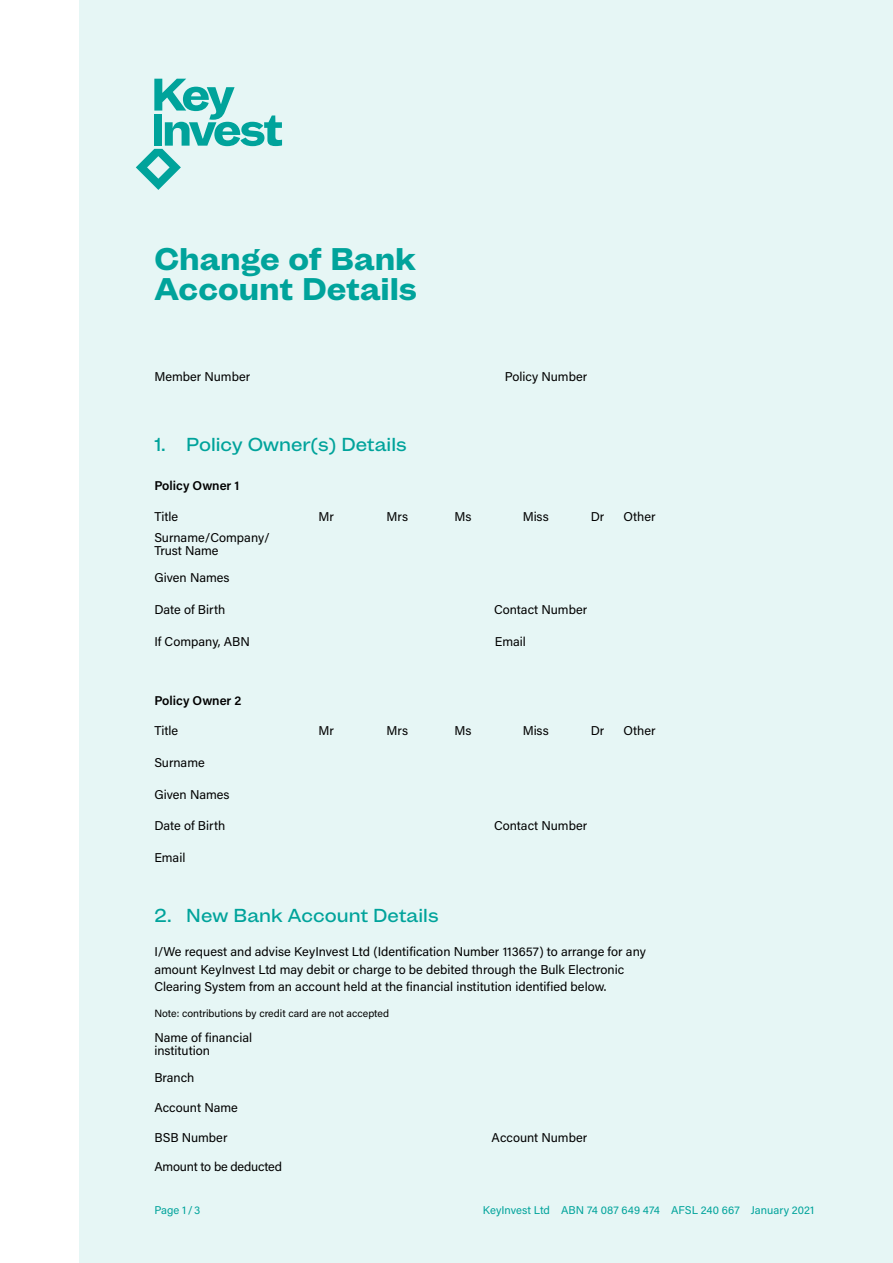
<style>
.page{position:relative;width:893px;height:1263px;background:#fff}
.page>*{position:absolute;margin:0;border:0;box-sizing:border-box;transform-origin:0 0}
.t1{font:800 30px/30px "Mint Grotesk V1.1";color:#00a39b}
.t2{font:500 18px "Mint Grotesk V1.1";color:#00a39b}
.t3{font:12.75px/12.8px "Acumin Pro";color:#000}
.t4{font:600 12.75px "Acumin Pro";color:#000}
.t5{font:12.75px "Acumin Pro";letter-spacing:-.02em;color:#000}
.t6{font:11.25px "Acumin Pro";color:#00a39b}
.t7{font:10.5px "Acumin Pro";color:#000}
</style>
<div class="page">
<div style="left:79px;top:0;width:814px;height:1263px;background:#e6f6f5"></div>
<svg style="left:136px;top:79px;width:146px;height:111px"></svg>
<h1 class="t1" style="left:154px;top:244px;width:264px">Change of Bank<br>Account Details</h1>
<p class="t3" style="left:154px;top:369px;width:97px">Member Number</p>
<p class="t3" style="left:505px;top:369px;width:84px">Policy Number</p>
<h2 class="t2" style="left:154px;top:434px;width:254px">1. Policy Owner(s) Details</h2>
<p class="t4" style="left:154px;top:477px;width:87px">Policy Owner 1</p>
<p class="t3" style="left:154px;top:509px;width:25px">Title</p>
<p class="t3" style="left:319px;top:509px;width:17px">Mr</p>
<p class="t3" style="left:387px;top:509px;width:23px">Mrs</p>
<p class="t3" style="left:455px;top:509px;width:18px">Ms</p>
<p class="t3" style="left:523px;top:509px;width:28px">Miss</p>
<p class="t3" style="left:591px;top:509px;width:15px">Dr</p>
<p class="t3" style="left:623px;top:509px;width:34px">Other</p>
<p class="t3" style="left:154px;top:531px;width:117px">Surname/Company/<br>Trust Name</p>
<p class="t3" style="left:154px;top:571px;width:77px">Given Names</p>
<p class="t3" style="left:154px;top:603px;width:72px">Date of Birth</p>
<p class="t3" style="left:494px;top:603px;width:95px">Contact Number</p>
<p class="t3" style="left:154px;top:634px;width:97px">If Company, ABN</p>
<p class="t3" style="left:495px;top:634px;width:33px">Email</p>
<p class="t4" style="left:154px;top:691px;width:89px">Policy Owner 2</p>
<p class="t3" style="left:154px;top:724px;width:25px">Title</p>
<p class="t3" style="left:319px;top:724px;width:17px">Mr</p>
<p class="t3" style="left:387px;top:724px;width:23px">Mrs</p>
<p class="t3" style="left:455px;top:724px;width:18px">Ms</p>
<p class="t3" style="left:523px;top:724px;width:28px">Miss</p>
<p class="t3" style="left:591px;top:724px;width:15px">Dr</p>
<p class="t3" style="left:623px;top:724px;width:34px">Other</p>
<p class="t3" style="left:154px;top:756px;width:52px">Surname</p>
<p class="t3" style="left:154px;top:787px;width:77px">Given Names</p>
<p class="t3" style="left:154px;top:819px;width:72px">Date of Birth</p>
<p class="t3" style="left:494px;top:819px;width:95px">Contact Number</p>
<p class="t3" style="left:154px;top:851px;width:33px">Email</p>
<h2 class="t2" style="left:154px;top:904px;width:286px">2. New Bank Account Details</h2>
<p class="t3" style="left:154px;top:942px;width:493px;line-height:17.9px">I/We request and advise KeyInvest Ltd (Identification Number 113657) to arrange for any amount KeyInvest Ltd may debit or charge to be debited through the Bulk Electronic<br>Clearing System from an account held at the financial institution identified below.</p>
<p class="t7" style="left:154px;top:1006px;width:236px">Note: contributions by credit card are not accepted</p>
<p class="t3" style="left:154px;top:1031px;width:99px">Name of financial institution</p>
<p class="t3" style="left:154px;top:1071px;width:42px">Branch</p>
<p class="t3" style="left:154px;top:1101px;width:85px">Account Name</p>
<p class="t3" style="left:154px;top:1130px;width:75px">BSB Number</p>
<p class="t3" style="left:492px;top:1130px;width:97px">Account Number</p>
<p class="t5" style="left:154px;top:1158px;width:129px">Amount to be deducted</p>
<p class="t6" style="left:154px;top:1202px;width:47px">Page 1 /3</p>
<p class="t6" style="left:483px;top:1202px;width:333px">KeyInvest Ltd ABN 74 087 649 474 AFSL 240 667 January 2021</p>
</div>
